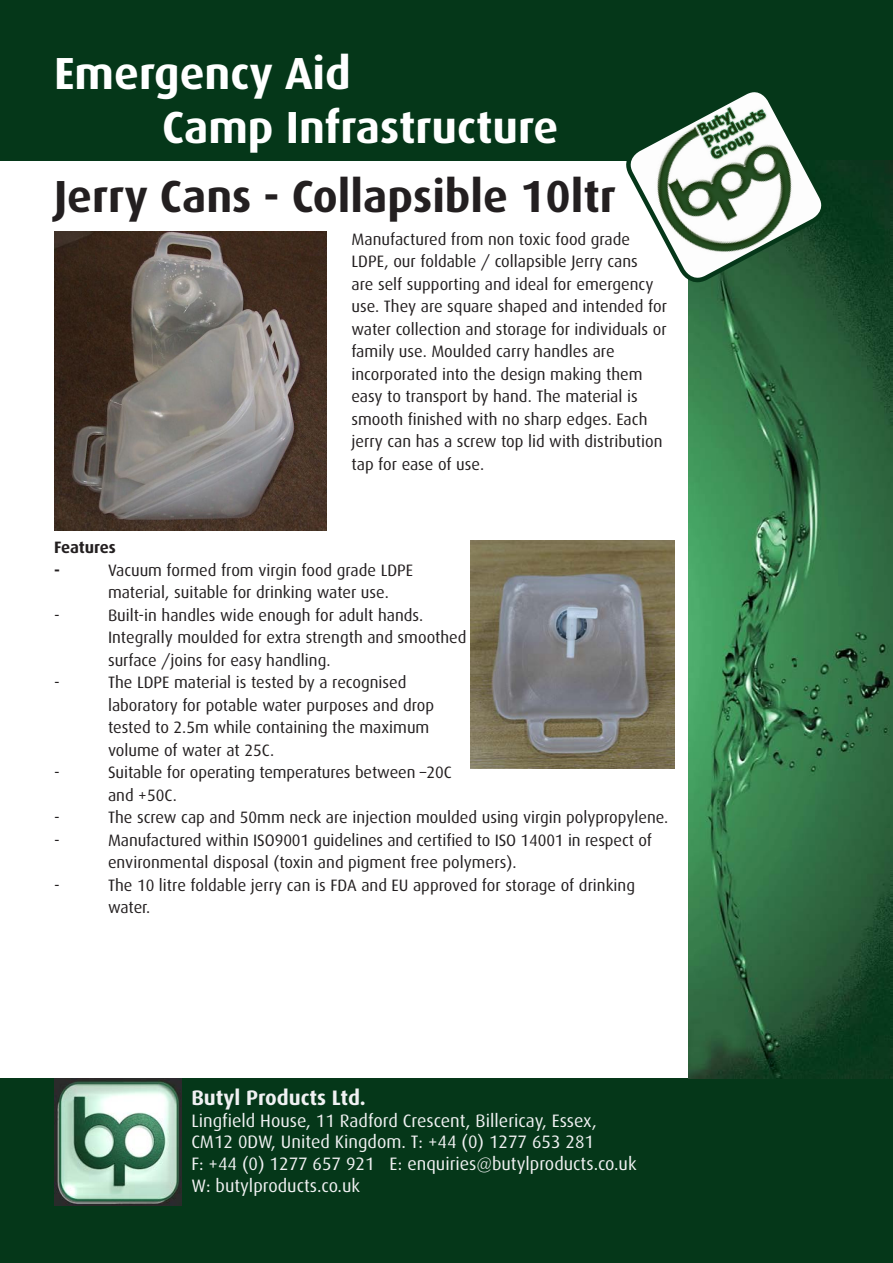
<style>
.page{position:relative;width:893px;height:1263px;background:#fff}
.page>*{position:absolute;margin:0;border:0;box-sizing:border-box;transform-origin:0 0}
.t1{font:700 45px "Dax";color:#fff}
.t2{font:700 45px "Dax";color:#231f20}
.t3{font:700 21px "Dax";color:#f0f1f2}
.t4{font:18px "Dax";color:#f0f1f2}
.t5{font:16.5px/22.5px "Dax";color:#231f20}
.t6{font:700 16.5px "Dax";letter-spacing:-.01em;color:#231f20}
</style>
<div class="page">
<div style="left:0;top:1078px;width:893px;height:185px;background:#053719"></div>
<div style="left:0;top:0;width:893px;height:160px;background:#053719"></div>
<img style="left:689px;top:160px;width:204px;height:918px">
<img style="left:54px;top:1078px;width:128px;height:127px">
<svg style="left:622px;top:92px;width:207px;height:196px"></svg>
<img style="left:54px;top:232px;width:272px;height:298px">
<img style="left:471px;top:540px;width:204px;height:228px">
<p class="t1" style="left:54px;top:48px;width:298px">Emergency Aid</p>
<p class="t1" style="left:162px;top:102px;width:398px">Camp Infrastructure</p>
<p class="t2" style="left:54px;top:171px;width:563px">Jerry Cans - Collapsible 10ltr</p>
<p class="t5" style="left:351px;top:228px;width:280px">Manufactured from non toxic food grade</p>
<p class="t5" style="left:351px;top:250px;width:317px">LDPE, our foldable / collapsible Jerry cans<br>are self supporting and ideal for emergency use. They are square shaped and intended for water collection and storage for individuals or family use. Moulded carry handles are</p>
<p class="t5" style="left:351px;top:363px;width:312px">incorporated into the design making them easy to transport by hand. The material is smooth finished with no sharp edges. Each jerry can has a screw top lid with distribution tap for ease of use.</p>
<p class="t6" style="left:54px;top:538px;width:63px">Features</p>
<p class="t6" style="left:54px;top:561px;width:7px">-</p>
<p class="t5" style="left:108px;top:559px;width:307px">Vacuum formed from virgin food grade LDPE</p>
<p class="t5" style="left:108px;top:581px;width:282px">material, suitable for drinking water use.</p>
<p class="t5" style="left:54px;top:604px;width:7px">-</p>
<p class="t5" style="left:108px;top:604px;width:317px">Built-in handles wide enough for adult hands.</p>
<p class="t5" style="left:108px;top:626px;width:360px">Integrally moulded for extra strength and smoothed</p>
<p class="t5" style="left:108px;top:649px;width:224px">surface /joins for easy handling.</p>
<p class="t5" style="left:54px;top:671px;width:7px">-</p>
<p class="t5" style="left:108px;top:671px;width:300px">The LDPE material is tested by a recognised</p>
<p class="t5" style="left:108px;top:694px;width:328px">laboratory for potable water purposes and drop</p>
<p class="t5" style="left:108px;top:716px;width:323px">tested to 2.5m while containing the maximum</p>
<p class="t5" style="left:108px;top:739px;width:168px">volume of water at 25C.</p>
<p class="t5" style="left:54px;top:761px;width:7px">-</p>
<p class="t5" style="left:108px;top:761px;width:345px">Suitable for operating temperatures between –20C and +50C.</p>
<p class="t5" style="left:54px;top:806px;width:7px">-</p>
<p class="t5" style="left:108px;top:806px;width:562px">The screw cap and 50mm neck are injection moulded using virgin polypropylene.</p>
<p class="t5" style="left:54px;top:829px;width:7px">-</p>
<p class="t5" style="left:108px;top:829px;width:545px">Manufactured within ISO9001 guidelines and certified to ISO 14001 in respect of environmental disposal (toxin and pigment free polymers).</p>
<p class="t5" style="left:54px;top:874px;width:7px">-</p>
<p class="t5" style="left:108px;top:874px;width:529px">The 10 litre foldable jerry can is FDA and EU approved for storage of drinking</p>
<p class="t5" style="left:108px;top:896px;width:44px">water.</p>
<p class="t3" style="left:191px;top:1086px;width:176px">Butyl Products Ltd.</p>
<p class="t4" style="left:191px;top:1110px;width:407px">Lingfield House, 11 Radford Crescent, Billericay, Essex,</p>
<p class="t4" style="left:191px;top:1132px;width:404px">CM12 0DW, United Kingdom. T: +44 (0) 1277 653 281</p>
<p class="t4" style="left:191px;top:1154px;width:447px">F: +44 (0) 1277 657 921 E: enquiries@butylproducts.co.uk</p>
<p class="t4" style="left:191px;top:1175px;width:170px">W: butylproducts.co.uk</p>
</div>
